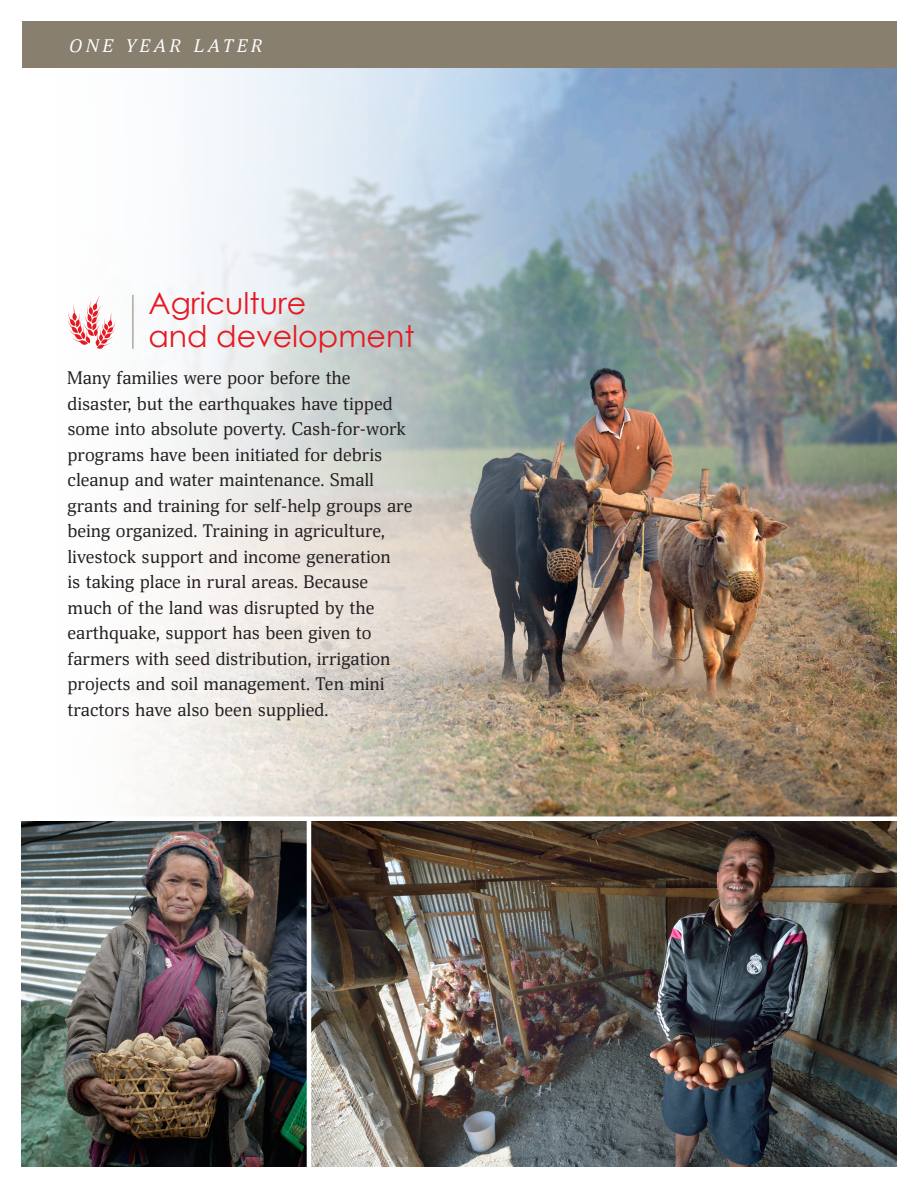
<style>
.page{position:relative;width:918px;height:1188px;background:#fff}
.page>*{position:absolute;margin:0;border:0;box-sizing:border-box;transform-origin:0 0}
.t1{font:30px/33px "Century Gothic";color:#e51a23}
.t2{font:18px/25.5px "Deca Serif";color:#231f20}
.t3{font:italic 18px "Deca Serif";letter-spacing:.21em;color:#fff}
</style>
<div class="page">
<img style="left:132px;top:68px;width:764px;height:748px">
<div style="left:22px;top:22px;width:874px;height:46px;background:#887f6f"></div>
<img style="left:22px;top:821px;width:285px;height:345px">
<img style="left:311px;top:821px;width:585px;height:345px">
<hr style="left:133px;top:295px;width:1px;height:54px;background:#887f6f">
<svg style="left:68px;top:295px;width:48px;height:54px"></svg>
<p class="t3" style="left:69px;top:35px;width:195px">ONE YEAR LATER</p>
<p class="t1" style="left:148px;top:286px;width:268px">Agriculture<br>and development</p>
<p class="t2" style="left:68px;top:366px;width:346px">Many families were poor before the disaster, but the earthquakes have tipped some into absolute poverty. Cash-for-work programs have been initiated for debris cleanup and water maintenance. Small grants and training for self-help groups are being organized. Training in agriculture, livestock support and income generation<br>is taking place in rural areas. Because much of the land was disrupted by the earthquake, support has been given to farmers with seed distribution, irrigation projects and soil management. Ten mini tractors have also been supplied.</p>
</div>
